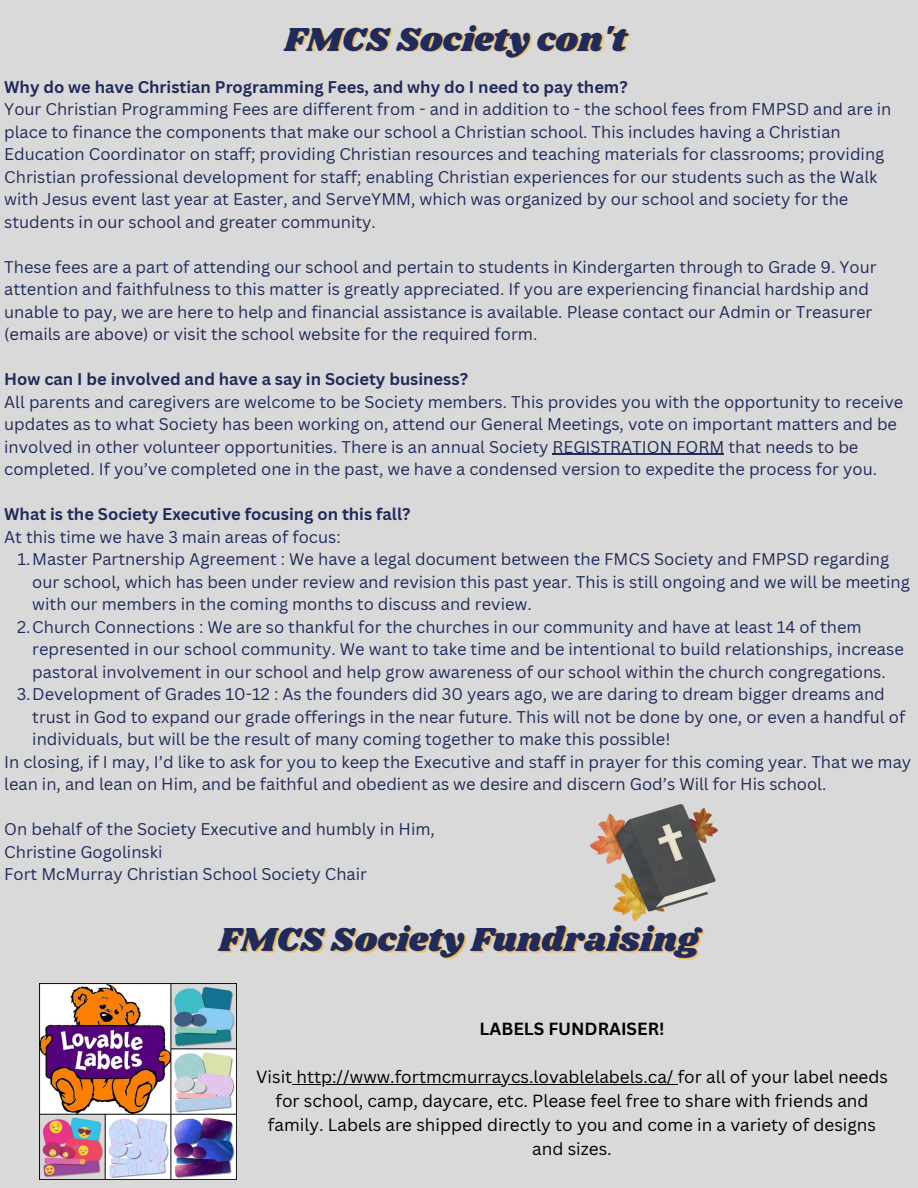
<style>
.page{position:relative;width:918px;height:1188px;background:#d9d9d9}
.page>*{position:absolute;margin:0;border:0;box-sizing:border-box;transform-origin:0 0}
.t1{font:34.5px "Shrikhand";color:#202b5b}
.t2{font:17.1px/23.9px "Canva Sans";color:#000;text-align:center}
.t3{font:700 17.1px "Canva Sans";color:#000}
.t4{font:16.5px/22.5px "Canva Sans";color:#202b5b}
.t5{font:700 16.5px "Canva Sans";color:#202b5b}
</style>
<div class="page">
<hr style="left:553px;top:454px;width:171px;height:1px;background:#202b5b">
<img style="left:39px;top:983px;width:197px;height:197px">
<img style="left:590px;top:805px;width:128px;height:116px">
<hr style="left:292px;top:1084px;width:386px;height:1px;background:#000">
<p class="t1" style="left:284px;top:15px;width:344px">FMCS Society con't</p>
<p class="t5" style="left:4px;top:75px;width:625px">Why do we have Christian Programming Fees, and why do I need to pay them?</p>
<p class="t4" style="left:4px;top:97px;width:889px">Your Christian Programming Fees are different from - and in addition to - the school fees from FMPSD and are in place to finance the components that make our school a Christian school. This includes having a Christian Education Coordinator on staff; providing Christian resources and teaching materials for classrooms; providing Christian professional development for staff; enabling Christian experiences for our students such as the Walk with Jesus event last year at Easter, and ServeYMM, which was organized by our school and society for the students in our school and greater community.</p>
<p class="t4" style="left:4px;top:255px;width:874px">These fees are a part of attending our school and pertain to students in Kindergarten through to Grade 9. Your attention and faithfulness to this matter is greatly appreciated. If you are experiencing financial hardship and unable to pay, we are here to help and financial assistance is available. Please contact our Admin or Treasurer (emails are above) or visit the school website for the required form.</p>
<p class="t5" style="left:4px;top:368px;width:465px">How can I be involved and have a say in Society business?</p>
<p class="t4" style="left:4px;top:390px;width:901px">All parents and caregivers are welcome to be Society members. This provides you with the opportunity to receive updates as to what Society has been working on, attend our General Meetings, vote on important matters and be involved in other volunteer opportunities. There is an annual Society REGISTRATION FORM that needs to be completed. If you’ve completed one in the past, we have a condensed version to expedite the process for you.</p>
<p class="t5" style="left:4px;top:503px;width:408px">What is the Society Executive focusing on this fall?</p>
<p class="t4" style="left:4px;top:525px;width:338px">At this time we have 3 main areas of focus:</p>
<p class="t4" style="left:32px;top:547px;width:879px;text-indent:-15px">1.Master Partnership Agreement : We have a legal document between the FMCS Society and FMPSD regarding our school, which has been under review and revision this past year. This is still ongoing and we will be meeting with our members in the coming months to discuss and review.</p>
<p class="t4" style="left:32px;top:615px;width:873px;text-indent:-15px">2.Church Connections : We are so thankful for the churches in our community and have at least 14 of them represented in our school community. We want to take time and be intentional to build relationships, increase pastoral involvement in our school and help grow awareness of our school within the church congregations.</p>
<p class="t4" style="left:32px;top:682px;width:875px;text-indent:-16px">3.Development of Grades 10-12 : As the founders did 30 years ago, we are daring to dream bigger dreams and trust in God to expand our grade offerings in the near future. This will not be done by one, or even a handful of individuals, but will be the result of many coming together to make this possible!</p>
<p class="t4" style="left:4px;top:750px;width:909px">In closing, if I may, I’d like to ask for you to keep the Executive and staff in prayer for this coming year. That we may lean in, and lean on Him, and be faithful and obedient as we desire and discern God’s Will for His school.</p>
<p class="t4" style="left:4px;top:817px;width:432px">On behalf of the Society Executive and humbly in Him,</p>
<p class="t4" style="left:4px;top:840px;width:160px">Christine Gogolinski</p>
<p class="t4" style="left:4px;top:862px;width:364px">Fort McMurray Christian School Society Chair</p>
<p class="t1" style="left:219px;top:916px;width:482px">FMCS Society Fundraising</p>
<p class="t3" style="left:480px;top:1017px;width:186px">LABELS FUNDRAISER!</p>
<p class="t2" style="left:256px;top:1064px;width:633px">Visit http://www.fortmcmurraycs.lovablelabels.ca/ for all of your label needs for school, camp, daycare, etc. Please feel free to share with friends and family. Labels are shipped directly to you and come in a variety of designs and sizes.</p>
</div>
